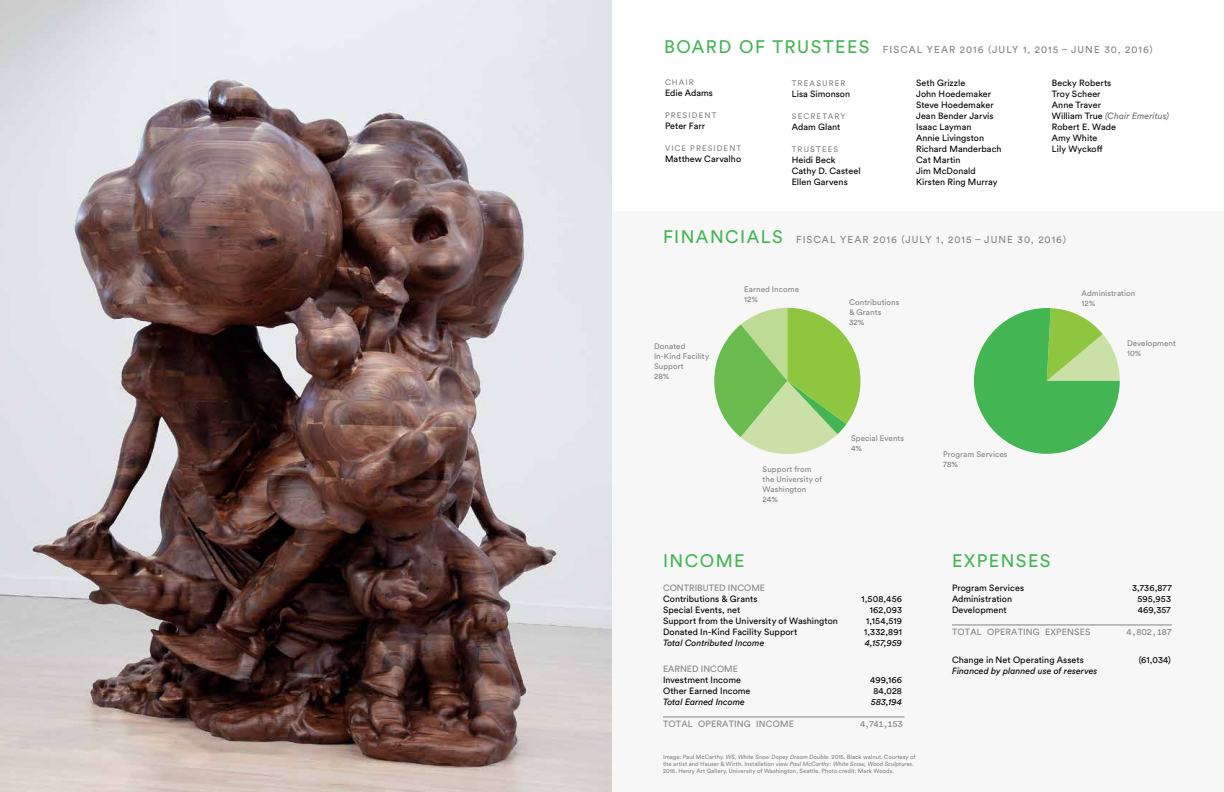
<style>
.page{position:relative;width:1224px;height:792px;background:#fff}
.page>*{position:absolute;margin:0;border:0;box-sizing:border-box;transform-origin:0 0}
.t1{font:18px "Circular Std";letter-spacing:.08em;color:#44b553}
.t2{font:10px "Circular Std";letter-spacing:.11em;color:#848484}
.t3{font:9px/11px "Circular Std";letter-spacing:.005em;color:#000}
.t4{font:italic 9px "Circular Std";color:#000}
.t5{font:9px "Circular Std";letter-spacing:.02em;color:#848484}
.t6{font:9px "Circular Std";color:#848484}
.t7{font:8px/10px "Circular Std";letter-spacing:.01em;color:#848484}
.t8{font:8px "Circular Std";letter-spacing:.145em;color:#848484}
.t9{font:8px "Circular Std";letter-spacing:.14em;color:#848484}
.t10{font:8px "Circular Std";letter-spacing:.13em;color:#848484}
.t11{font:6px/7px "Circular Std";color:#848484}
.s1{font-size:18px;color:#44b553}
.s2{color:#78797c}
.s3{font-style:italic;color:#6e6f72}
.s4{font-style:italic}
</style>
<div class="page">
<div style="left:612px;top:212px;width:612px;height:580px;background:#f7f7f7"></div>
<svg style="left:974px;top:308px;width:146px;height:146px;background:#5dbc5a"></svg>
<svg style="left:714px;top:308px;width:147px;height:146px"></svg>
<hr style="left:663px;top:717px;width:241px;height:1px;background:#848484">
<hr style="left:952px;top:625px;width:220px;height:1px;background:#848484">
<img style="left:0;top:0;width:612px;height:792px">
<p class="t2" style="left:664px;top:44px;width:490px"><span class="s1">BOARD OF TRUSTEES</span> FISCAL YEAR 2016 (JULY 1, 2015 – JUNE 30, 2016)</p>
<p class="t7" style="left:665px;top:77px;width:30px">CHAIR</p>
<p class="t3" style="left:665px;top:88px;width:50px">Edie Adams</p>
<p class="t9" style="left:665px;top:111px;width:53px">PRESIDENT</p>
<p class="t3" style="left:665px;top:121px;width:42px">Peter Farr</p>
<p class="t10" style="left:665px;top:144px;width:78px">VICE PRESIDENT</p>
<p class="t3" style="left:665px;top:154px;width:78px">Matthew Carvalho</p>
<p class="t8" style="left:792px;top:78px;width:55px">TREASURER</p>
<p class="t3" style="left:792px;top:88px;width:60px">Lisa Simonson</p>
<p class="t8" style="left:792px;top:111px;width:55px">SECRETARY</p>
<p class="t3" style="left:792px;top:121px;width:50px">Adam Glant</p>
<p class="t9" style="left:792px;top:144px;width:48px">TRU<span class="s2">ST</span>EES</p>
<p class="t3" style="left:792px;top:154px;width:70px">Heidi Beck<br>Cathy D. Casteel<br>Ellen Garvens</p>
<p class="t3" style="left:916px;top:77px;width:87px">Seth Grizzle<br>John Hoedemaker<br>Steve Hoedemaker<br>Jean Bender Jarvis<br>Isaac Layman<br>Annie Livingston<br>Richard Manderbach<br>Cat Martin<br>Jim McDonald<br>Kirsten Ring Murray</p>
<p class="t3" style="left:1052px;top:77px;width:119px">Becky Roberts<br>Troy Scheer<br>Anne Traver<br>William True <span class="s3">(Chair Emeritus)<br></span>Robert E. Wade<br>Amy White<br>Lily Wyckoff</p>
<h1 class="t1" style="left:663px;top:226px;width:121px">FINANCIALS</h1>
<p class="t2" style="left:796px;top:234px;width:271px">FISCAL YEAR 2016 (JULY 1, 2015 – JUNE 30, 2016)</p>
<p class="t7" style="left:654px;top:341px;width:57px">Donated<br>In-Kind Facility<br>Support<br>28%</p>
<p class="t7" style="left:744px;top:284px;width:56px">Earned Income<br>12%</p>
<p class="t7" style="left:849px;top:297px;width:52px">Contributions &amp; Grants<br>32%</p>
<p class="t7" style="left:763px;top:464px;width:61px">Support from the University of<br>Washington<br>24%</p>
<p class="t7" style="left:851px;top:433px;width:55px">Special Events<br>4%</p>
<p class="t7" style="left:943px;top:449px;width:66px">Program Services<br>78%</p>
<p class="t7" style="left:1081px;top:288px;width:55px">Administration<br>12%</p>
<p class="t7" style="left:1127px;top:338px;width:51px">Development<br>10%</p>
<h1 class="t1" style="left:663px;top:550px;width:83px">INCOME</h1>
<h1 class="t1" style="left:952px;top:550px;width:100px">EXPENSES</h1>
<p class="t6" style="left:663px;top:583px;width:104px">CONTRIBUTED INCOME</p>
<p class="t3" style="left:663px;top:593px;width:96px">Contributions &amp; Grants</p>
<p class="t3" style="left:862px;top:593px;width:42px">1,508,456</p>
<p class="t3" style="left:663px;top:604px;width:79px">Special Events, net</p>
<p class="t3" style="left:870px;top:604px;width:34px">162,093</p>
<p class="t3" style="left:663px;top:615px;width:176px">Support from the University of Washington</p>
<p class="t3" style="left:866px;top:615px;width:37px">1,154,519</p>
<p class="t3" style="left:663px;top:626px;width:136px">Donated In-Kind Facility Support</p>
<p class="t3" style="left:864px;top:626px;width:39px">1,332,891</p>
<p class="t4" style="left:663px;top:638px;width:103px">Total Contributed Income</p>
<p class="t4" style="left:865px;top:638px;width:39px">4,157,959</p>
<p class="t6" style="left:663px;top:664px;width:76px">EARNED INCOME</p>
<p class="t3" style="left:663px;top:674px;width:80px">Investment Income</p>
<p class="t3" style="left:870px;top:674px;width:33px">499,166</p>
<p class="t3" style="left:663px;top:685px;width:89px">Other Earned Income</p>
<p class="t3" style="left:873px;top:685px;width:30px">84,028</p>
<p class="t4" style="left:663px;top:697px;width:83px">Total Earned Income</p>
<p class="t4" style="left:871px;top:697px;width:32px">583,194</p>
<p class="t5" style="left:663px;top:719px;width:133px">TOTAL OPERATING INCOME</p>
<p class="t5" style="left:860px;top:719px;width:44px">4,741,153</p>
<p class="t3" style="left:952px;top:582px;width:74px">Program Services</p>
<p class="t3" style="left:1132px;top:582px;width:41px">3,736,877</p>
<p class="t3" style="left:952px;top:593px;width:62px">Administration</p>
<p class="t3" style="left:1137px;top:593px;width:35px">595,953</p>
<p class="t3" style="left:952px;top:604px;width:56px">Development</p>
<p class="t3" style="left:1138px;top:604px;width:35px">469,357</p>
<p class="t5" style="left:952px;top:627px;width:140px">TOTAL OPERATING EXPENSES</p>
<p class="t5" style="left:1127px;top:627px;width:47px">4,802,187</p>
<p class="t3" style="left:952px;top:654px;width:133px">Change in Net Operating Assets</p>
<p class="t3" style="left:1139px;top:654px;width:34px">(61,034)</p>
<p class="t4" style="left:952px;top:666px;width:147px">Financed by planned use of reserves</p>
<p class="t11" style="left:663px;top:753px;width:254px">Image: Paul McCarthy. <span class="s4">WS, White Snow Dopey Dream Double.</span> 2015. Black walnut. Courtesy of the artist and Hauser &amp; Wirth. Installation view <span class="s4">Paul McCarthy: White Snow, Wood Sculptures.<br></span>2016. Henry Art Gallery, University of Washington, Seattle. Photo credit: Mark Woods.</p>
</div>
